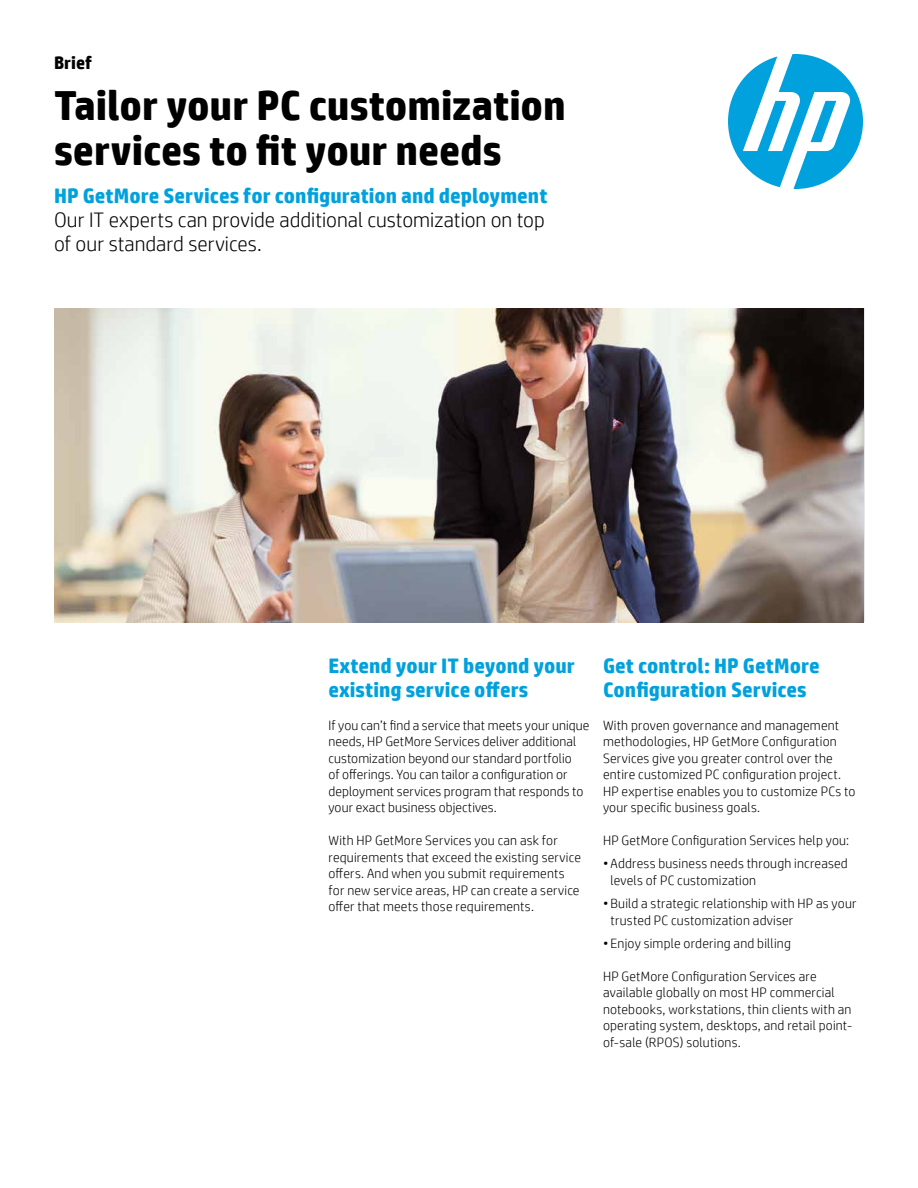
<style>
.page{position:relative;width:918px;height:1188px;background:#fff}
.page>*{position:absolute;margin:0;border:0;box-sizing:border-box;transform-origin:0 0}
.Headline_28_30{font:700 42px/45px "HP Simplified";letter-spacing:-.005em;color:#000}
.Subhead_14_16_bold_b{font:700 21px/24px "HP Simplified";color:#00a1dd}
.Intro_14_16{font:300 21px/24px "HP Simplified";color:#000}
.Subhead_no_space{font:700 21px "HP Simplified";color:#00a1dd}
.Document_type_12_14{font:700 18px "HP Simplified";letter-spacing:.005em;color:#000}
.Body{font:300 13.5px/16.5px "HP Simplified";letter-spacing:.015em;color:#000}
.Body_before_bullet{font:300 13.5px "HP Simplified";letter-spacing:.015em;color:#000}
</style>
<div class="page">
<svg style="left:728px;top:54px;width:135px;height:135px"></svg>
<img style="left:54px;top:309px;width:810px;height:313px">
<p class="Document_type_12_14" style="left:54px;top:52px;width:40px">Brief</p>
<p class="Headline_28_30" style="left:54px;top:83px;width:513px">Tailor your PC customization services to fit your needs</p>
<p class="Subhead_no_space" style="left:54px;top:183px;width:495px">HP GetMore Services for configuration and deployment</p>
<p class="Intro_14_16" style="left:54px;top:207px;width:492px">Our IT experts can provide additional customization on top of our standard services.</p>
<p class="Subhead_14_16_bold_b" style="left:328px;top:654px;width:248px">Extend your IT beyond your existing service offers</p>
<p class="Body" style="left:328px;top:717px;width:262px">If you can’t find a service that meets your unique needs, HP GetMore Services deliver additional customization beyond our standard portfolio<br>of offerings. You can tailor a configuration or deployment services program that responds to your exact business objectives.</p>
<p class="Body" style="left:328px;top:832px;width:254px">With HP GetMore Services you can ask for requirements that exceed the existing service offers. And when you submit requirements for new service areas, HP can create a service offer that meets those requirements.</p>
<p class="Subhead_14_16_bold_b" style="left:603px;top:654px;width:218px">Get control: HP GetMore<br>Configuration Services</p>
<p class="Body" style="left:603px;top:717px;width:254px">With proven governance and management methodologies, HP GetMore Configuration Services give you greater control over the entire customized PC configuration project.<br>HP expertise enables you to customize PCs to your specific business goals.</p>
<p class="Body_before_bullet" style="left:603px;top:833px;width:248px">HP GetMore Configuration Services help you:</p>
<p class="Body" style="left:611px;top:855px;width:239px;text-indent:-8px">• Address business needs through increased levels of PC customization</p>
<p class="Body" style="left:611px;top:895px;width:248px;text-indent:-8px">• Build a strategic relationship with HP as your trusted PC customization adviser</p>
<p class="Body" style="left:603px;top:935px;width:189px">• Enjoy simple ordering and billing</p>
<p class="Body" style="left:603px;top:967px;width:251px">HP GetMore Configuration Services are available globally on most HP commercial notebooks, workstations, thin clients with an operating system, desktops, and retail point&shy;of-sale (RPOS) solutions.</p>
</div>
